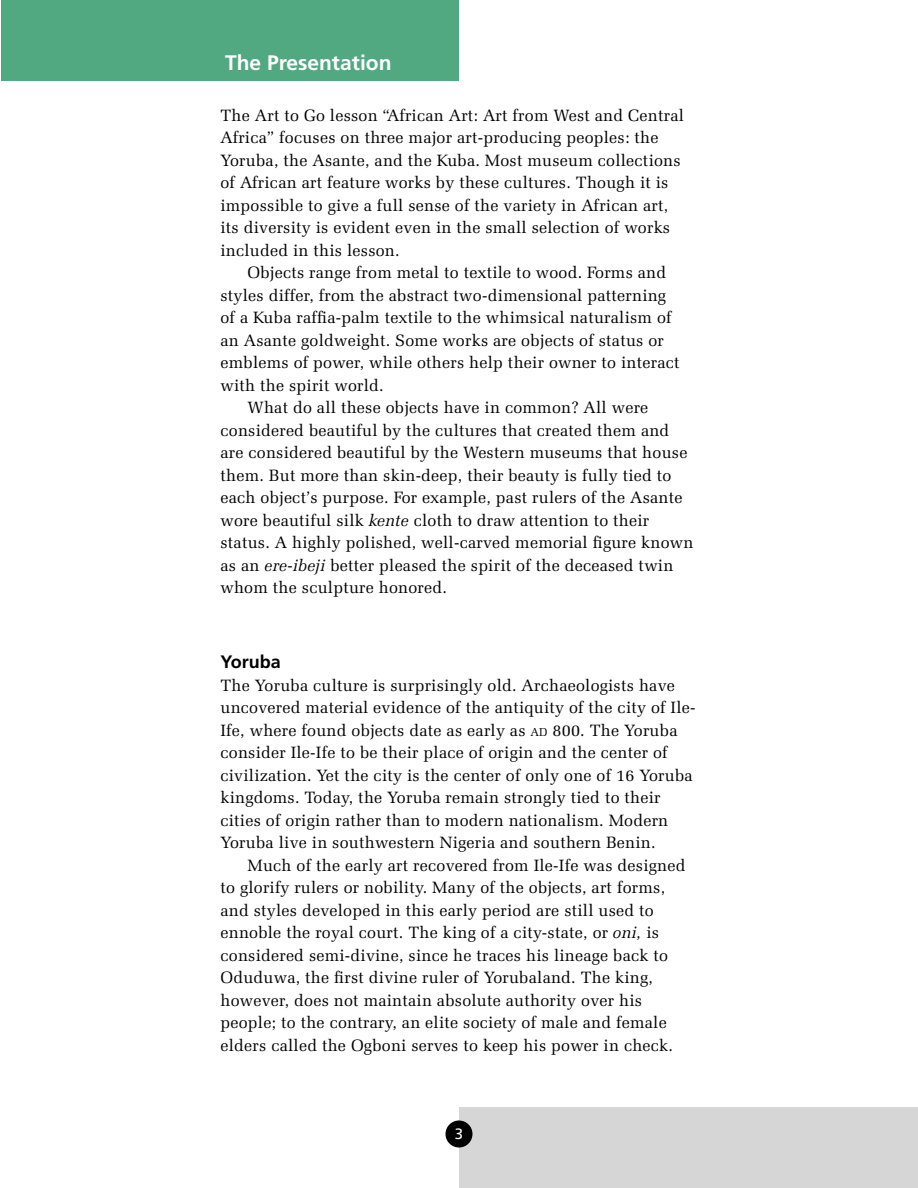
<style>
.page{position:relative;width:918px;height:1188px;background:#fff}
.page>*{position:absolute;margin:0;border:0;box-sizing:border-box;transform-origin:0 0}
.reverse_headline{font:700 21px "Frutiger";color:#fff}
.easy_read_headline_12_15{font:700 18px "Frutiger";color:#000}
.easy_read_text_11_15{font:16.5px/22.5px "Zapf Elliptical 711 BT";letter-spacing:.015em;color:#000}
.t1{font:15px "Frutiger";color:#fff}
.s1{font-style:italic}
.s2{font-size:11.55px}
</style>
<div class="page">
<div style="left:459px;top:1107px;width:459px;height:81px;background:#d6d6d6"></div>
<div style="left:446px;top:1120px;width:26px;height:28px;background:#000;border-radius:50%"></div>
<div style="left:2px;top:0;width:457px;height:81px;background:#51a982"></div>
<p class="reverse_headline" style="left:225px;top:51px;width:168px">The Presentation</p>
<p class="easy_read_text_11_15" style="left:220px;top:104px;width:465px">The Art to Go lesson “African Art: Art from West and Central Africa” focuses on three major art-producing peoples: the Yoruba, the Asante, and the Kuba. Most museum collections of African art feature works by these cultures. Though it is impossible to give a full sense of the variety in African art, its diversity is evident even in the small selection of works included in this lesson.</p>
<p class="easy_read_text_11_15" style="left:220px;top:261px;width:461px;text-indent:27px">Objects range from metal to textile to wood. Forms and styles differ, from the abstract two-dimensional patterning of a Kuba raffia-palm textile to the whimsical naturalism of an Asante goldweight. Some works are objects of status or emblems of power, while others help their owner to interact with the spirit world.</p>
<p class="easy_read_text_11_15" style="left:220px;top:396px;width:474px;text-indent:27px">What do all these objects have in common? All were considered beautiful by the cultures that created them and are considered beautiful by the Western museums that house them. But more than skin-deep, their beauty is fully tied to each object’s purpose. For example, past rulers of the Asante wore beautiful silk <span class="s1">kente</span> cloth to draw attention to their status. A highly polished, well-carved memorial figure known as an <span class="s1">ere-ibeji</span> better pleased the spirit of the deceased twin whom the sculpture honored.</p>
<p class="easy_read_headline_12_15" style="left:220px;top:651px;width:62px">Yoruba</p>
<p class="easy_read_text_11_15" style="left:220px;top:674px;width:477px">The Yoruba culture is surprisingly old. Archaeologists have uncovered material evidence of the antiquity of the city of Ile-Ife, where found objects date as early as <span class="s2">AD</span> 800. The Yoruba consider Ile-Ife to be their place of origin and the center of civilization. Yet the city is the center of only one of 16 Yoruba kingdoms. Today, the Yoruba remain strongly tied to their cities of origin rather than to modern nationalism. Modern Yoruba live in southwestern Nigeria and southern Benin.</p>
<p class="easy_read_text_11_15" style="left:220px;top:854px;width:466px;text-indent:27px">Much of the early art recovered from Ile-Ife was designed to glorify rulers or nobility. Many of the objects, art forms, and styles developed in this early period are still used to ennoble the royal court. The king of a city-state, or <span class="s1">oni,</span> is considered semi-divine, since he traces his lineage back to Oduduwa, the first divine ruler of Yorubaland. The king, however, does not maintain absolute authority over his people; to the contrary, an elite society of male and female elders called the Ogboni serves to keep his power in check.</p>
<p class="t1" style="left:455px;top:1125px;width:10px">3</p>
</div>
